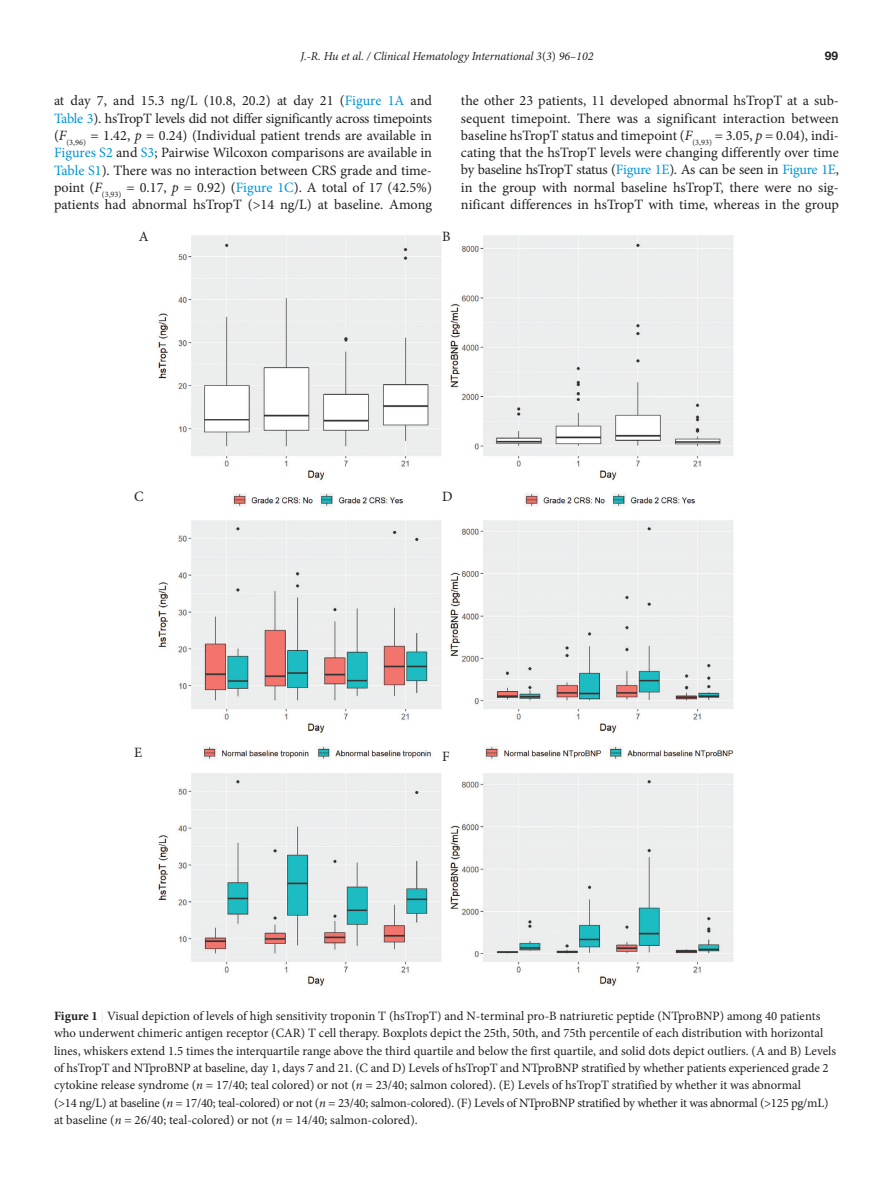
<style>
.page{position:relative;width:893px;height:1191px;background:#fff}
.page>*{position:absolute;margin:0;border:0;box-sizing:border-box;transform-origin:0 0}
.para-2{font:14.25px/17.2px "Minion Pro";color:#231f20;text-align:justify}
.figure-caption{font:12.75px/17.2px "Minion Pro";letter-spacing:-.005em;color:#231f20}
.t1{font:italic 12px "Minion Pro";letter-spacing:-.01em;color:#231f20}
.t2{font:700 12px "Helvetica Neue LT Std";color:#231f20}
.s1{font-style:normal}
.s2{color:#0095d5}
.s3{font-style:italic}
.s4{font-weight:700}
.s5{color:#e6e7e9}
</style>
<div class="page">
<img style="left:158px;top:235px;width:576px;height:751px">
<p class="t1" style="left:301px;top:48px;width:294px">J.-R. Hu et al. / Clinical Hematology International 3<span class="s1">(</span>3<span class="s1">)</span> 96–102</p>
<p class="t2" style="left:825px;top:49px;width:15px">99</p>
<p class="para-2" style="left:54px;top:92px;width:380px">at day 7, and 15.3 ng/L (10.8, 20.2) at day 21 (<span class="s2">Figure 1A</span> and <span class="s2">Table 3</span>). hsTropT levels did not differ significantly across timepoints (<span class="s3">F</span><sub>(3,96)</sub> = 1.42, <span class="s3">p</span> = 0.24) (Individual patient trends are available in <span class="s2">Figures S2</span> and <span class="s2">S3</span>; Pairwise Wilcoxon comparisons are available in <span class="s2">Table S1</span>). There was no interaction between CRS grade and time&shy;point (<span class="s3">F</span><sub>(3,93)</sub> = 0.17, <span class="s3">p</span> = 0.92) (<span class="s2">Figure 1C</span>). A total of 17 (42.5%) patients had abnormal hsTropT (&gt;14 ng/L) at baseline. Among</p>
<p class="para-2" style="left:461px;top:92px;width:379px">the other 23 patients, 11 developed abnormal hsTropT at a sub&shy;sequent timepoint. There was a significant interaction between baseline hsTropT status and timepoint (<span class="s3">F</span><sub>(3,93)</sub> = 3.05, <span class="s3">p</span> = 0.04), indi&shy;cating that the hsTropT levels were changing differently over time by baseline hsTropT status (<span class="s2">Figure 1E</span>). As can be seen in <span class="s2">Figure 1E</span>, in the group with normal baseline hsTropT, there were no sig&shy;nificant differences in hsTropT with time, whereas in the group</p>
<p class="para-2" style="left:139px;top:228px;width:11px">A</p>
<p class="para-2" style="left:442px;top:228px;width:10px">B</p>
<p class="para-2" style="left:134px;top:488px;width:11px">C</p>
<p class="para-2" style="left:442px;top:488px;width:12px">D</p>
<p class="para-2" style="left:134px;top:743px;width:10px">E</p>
<p class="para-2" style="left:442px;top:747px;width:9px">F</p>
<p class="figure-caption" style="left:54px;top:1007px;width:784px"><span class="s4">Figure 1</span> <span class="s5">|</span> Visual depiction of levels of high sensitivity troponin T (hsTropT) and N-terminal pro-B natriuretic peptide (NTproBNP) among 40 patients who underwent chimeric antigen receptor (CAR) T cell therapy. Boxplots depict the 25th, 50th, and 75th percentile of each distribution with horizontal lines, whiskers extend 1.5 times the interquartile range above the third quartile and below the first quartile, and solid dots depict outliers. (A and B) Levels of hsTropT and NTproBNP at baseline, day 1, days 7 and 21. (C and D) Levels of hsTropT and NTproBNP stratified by whether patients experienced grade 2 cytokine release syndrome (<span class="s3">n</span> = 17/40; teal colored) or not (<span class="s3">n</span> = 23/40; salmon colored). (E) Levels of hsTropT stratified by whether it was abnormal<br>(&gt;14 ng/L) at baseline (<span class="s3">n</span> = 17/40; teal-colored) or not (<span class="s3">n</span> = 23/40; salmon-colored). (F) Levels of NTproBNP stratified by whether it was abnormal (&gt;125 pg/mL) at baseline (<span class="s3">n</span> = 26/40; teal-colored) or not (<span class="s3">n</span> = 14/40; salmon-colored).</p>
</div>
